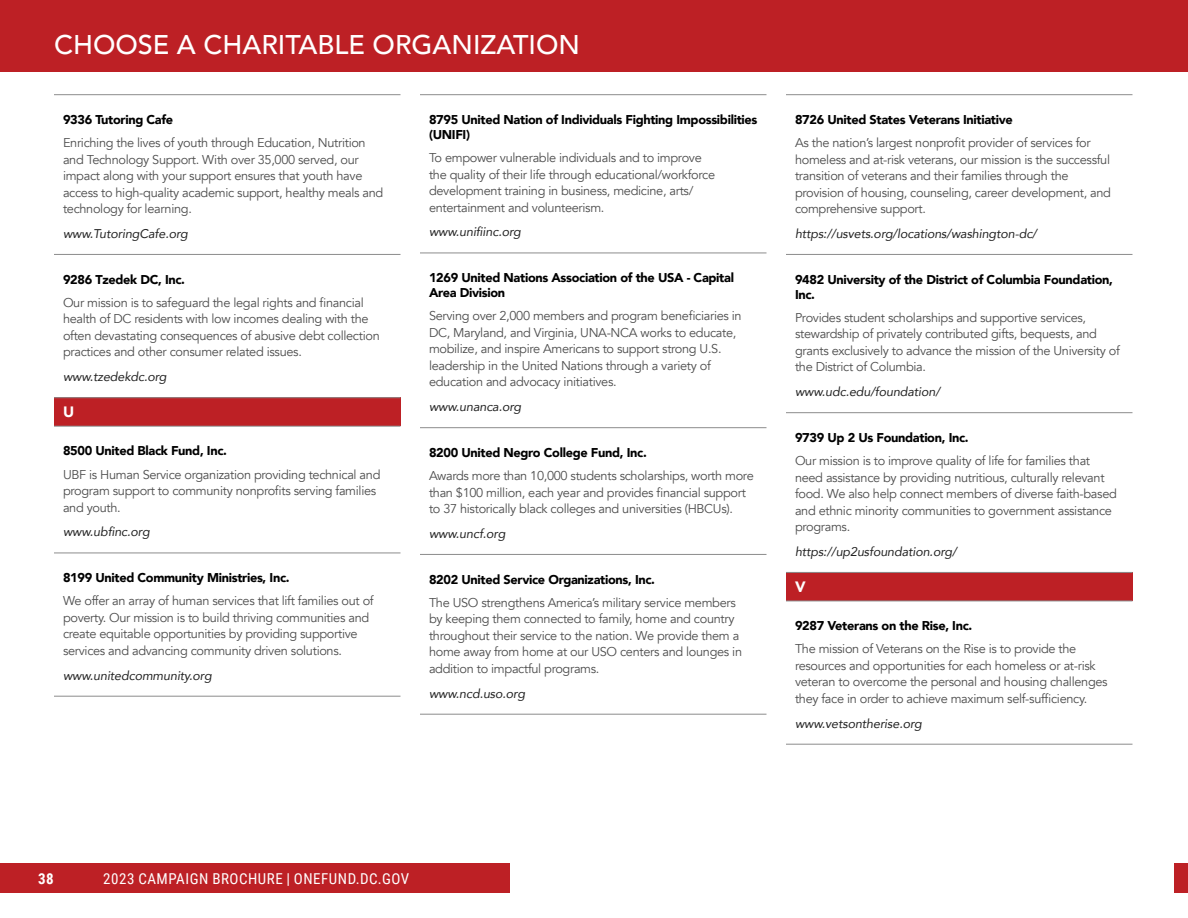
<style>
.page{position:relative;width:1188px;height:918px;background:#fff}
.page>*{position:absolute;margin:0;border:0;box-sizing:border-box;transform-origin:0 0}
.t1{font:500 27px "Avenir";color:#fff}
.t2{font:15px "Roboto Condensed";letter-spacing:.035em;color:#fff}
.t3{font:700 15px "Roboto Condensed";color:#fff}
.t4{font:900 15px "Avenir";color:#fff}
.t5{font:12.75px/16.5px "Avenir";letter-spacing:-.025em;color:#4d4d4d}
.t6{font:900 12.75px/15px "Avenir";letter-spacing:-.025em;color:#000}
.t7{font:italic 12.6px "Avenir";letter-spacing:-.01em;color:#212121}
</style>
<div class="page">
<div style="left:0;top:863px;width:510px;height:30px;background:#bd2025"></div>
<div style="left:1174px;top:863px;width:14px;height:30px;background:#bd2025"></div>
<div style="left:95px;top:864px;width:322px;height:30px;background:#bd2025"></div>
<div style="left:0;top:0;width:1188px;height:72px;background:#bd2025"></div>
<div style="left:54px;top:398px;width:346px;height:28px;background:#bd2025"></div>
<hr style="left:54px;top:94px;width:346px;height:1px;background:#8c8c8c">
<hr style="left:54px;top:254px;width:346px;height:1px;background:#8c8c8c">
<hr style="left:54px;top:553px;width:346px;height:1px;background:#8c8c8c">
<hr style="left:54px;top:696px;width:346px;height:1px;background:#8c8c8c">
<hr style="left:54px;top:397px;width:346px;height:1px;background:#8c8c8c">
<hr style="left:54px;top:426px;width:346px;height:1px;background:#8c8c8c">
<hr style="left:420px;top:94px;width:346px;height:1px;background:#8c8c8c">
<hr style="left:420px;top:253px;width:346px;height:1px;background:#8c8c8c">
<hr style="left:420px;top:427px;width:346px;height:1px;background:#8c8c8c">
<hr style="left:420px;top:554px;width:346px;height:1px;background:#8c8c8c">
<hr style="left:420px;top:714px;width:346px;height:1px;background:#8c8c8c">
<div style="left:786px;top:572px;width:346px;height:29px;background:#bd2025"></div>
<hr style="left:786px;top:94px;width:346px;height:1px;background:#8c8c8c">
<hr style="left:786px;top:254px;width:346px;height:1px;background:#8c8c8c">
<hr style="left:786px;top:412px;width:346px;height:1px;background:#8c8c8c">
<hr style="left:786px;top:744px;width:346px;height:1px;background:#8c8c8c">
<hr style="left:786px;top:572px;width:346px;height:1px;background:#8c8c8c">
<hr style="left:786px;top:601px;width:346px;height:1px;background:#8c8c8c">
<h1 class="t1" style="left:54px;top:21px;width:528px">CHOOSE A CHARITABLE ORGANIZATION</h1>
<p class="t6" style="left:63px;top:112px;width:112px">9336 Tutoring Cafe</p>
<p class="t5" style="left:63px;top:135px;width:322px">Enriching the lives of youth through Education, Nutrition and Technology Support. With over 35,000 served, our impact along with your support ensures that youth have access to high-quality academic support, healthy meals and technology for learning.</p>
<p class="t7" style="left:63px;top:226px;width:126px">www.TutoringCafe.org</p>
<p class="t6" style="left:63px;top:271px;width:124px">9286 Tzedek DC, Inc.</p>
<p class="t5" style="left:63px;top:295px;width:318px">Our mission is to safeguard the legal rights and financial health of DC residents with low incomes dealing with the often devastating consequences of abusive debt collection practices and other consumer related issues.</p>
<p class="t7" style="left:63px;top:369px;width:105px">www.tzedekdc.org</p>
<p class="t4" style="left:63px;top:399px;width:13px">U</p>
<p class="t6" style="left:63px;top:443px;width:165px">8500 United Black Fund, Inc.</p>
<p class="t5" style="left:63px;top:466px;width:319px">UBF is Human Service organization providing technical and program support to community nonprofits serving families and youth.</p>
<p class="t7" style="left:63px;top:524px;width:88px">www.ubfinc.org</p>
<p class="t6" style="left:63px;top:570px;width:228px">8199 United Community Ministries, Inc.</p>
<p class="t5" style="left:63px;top:593px;width:312px">We offer an array of human services that lift families out of poverty. Our mission is to build thriving communities and create equitable opportunities by providing supportive services and advancing community driven solutions.</p>
<p class="t7" style="left:63px;top:668px;width:150px">www.unitedcommunity.org</p>
<p class="t6" style="left:429px;top:112px;width:330px">8795 United Nation of Individuals Fighting Impossibilities (UNIFI)</p>
<p class="t5" style="left:429px;top:150px;width:288px">To empower vulnerable individuals and to improve the quality of their life through educational/workforce development training in business, medicine, arts/ entertainment and volunteerism.</p>
<p class="t7" style="left:429px;top:224px;width:93px">www.unifiinc.org</p>
<p class="t6" style="left:429px;top:270px;width:307px">1269 United Nations Association of the USA - Capital<br>Area Division</p>
<p class="t5" style="left:429px;top:308px;width:314px">Serving over 2,000 members and program beneficiaries in DC, Maryland, and Virginia, UNA-NCA works to educate, mobilize, and inspire Americans to support strong U.S. leadership in the United Nations through a variety of education and advocacy initiatives.</p>
<p class="t7" style="left:429px;top:399px;width:94px">www.unanca.org</p>
<p class="t6" style="left:429px;top:445px;width:219px">8200 United Negro College Fund, Inc.</p>
<p class="t5" style="left:429px;top:468px;width:326px">Awards more than 10,000 students scholarships, worth more than $100 million, each year and provides financial support to 37 historically black colleges and universities (HBCUs).</p>
<p class="t7" style="left:429px;top:526px;width:78px">www.uncf.org</p>
<p class="t6" style="left:429px;top:571px;width:228px">8202 United Service Organizations, Inc.</p>
<p class="t5" style="left:429px;top:595px;width:315px">The USO strengthens America’s military service members by keeping them connected to family, home and country throughout their service to the nation. We provide them a home away from home at our USO centers and lounges in addition to impactful programs.</p>
<p class="t7" style="left:429px;top:686px;width:98px">www.ncd.uso.org</p>
<p class="t6" style="left:795px;top:112px;width:219px">8726 United States Veterans Initiative</p>
<p class="t5" style="left:795px;top:135px;width:318px">As the nation’s largest nonprofit provider of services for homeless and at-risk veterans, our mission is the successful transition of veterans and their families through the provision of housing, counseling, career development, and comprehensive support.</p>
<p class="t7" style="left:795px;top:226px;width:243px">https://usvets.org/locations/washington-dc/</p>
<p class="t6" style="left:795px;top:271px;width:319px">9482 University of the District of Columbia Foundation,<br>Inc.</p>
<p class="t5" style="left:795px;top:310px;width:326px">Provides student scholarships and supportive services, stewardship of privately contributed gifts, bequests, and grants exclusively to advance the mission of the University of the District of Columbia.</p>
<p class="t7" style="left:795px;top:384px;width:147px">www.udc.edu/foundation/</p>
<p class="t6" style="left:795px;top:430px;width:175px">9739 Up 2 Us Foundation, Inc.</p>
<p class="t5" style="left:795px;top:453px;width:323px">Our mission is to improve quality of life for families that need assistance by providing nutritious, culturally relevant food. We also help connect members of diverse faith-based and ethnic minority communities to government assistance programs.</p>
<p class="t7" style="left:795px;top:544px;width:163px">https://up2usfoundation.org/</p>
<p class="t4" style="left:795px;top:574px;width:12px">V</p>
<p class="t6" style="left:795px;top:618px;width:179px">9287 Veterans on the Rise, Inc.</p>
<p class="t5" style="left:795px;top:641px;width:314px">The mission of Veterans on the Rise is to provide the resources and opportunities for each homeless or at-risk veteran to overcome the personal and housing challenges they face in order to achieve maximum self-sufficiency.</p>
<p class="t7" style="left:795px;top:716px;width:128px">www.vetsontherise.org</p>
<p class="t3" style="left:38px;top:868px;width:17px">38</p>
<p class="t2" style="left:103px;top:868px;width:308px">2023 CAMPAIGN BROCHURE | ONEFUND.DC.GOV</p>
</div>
